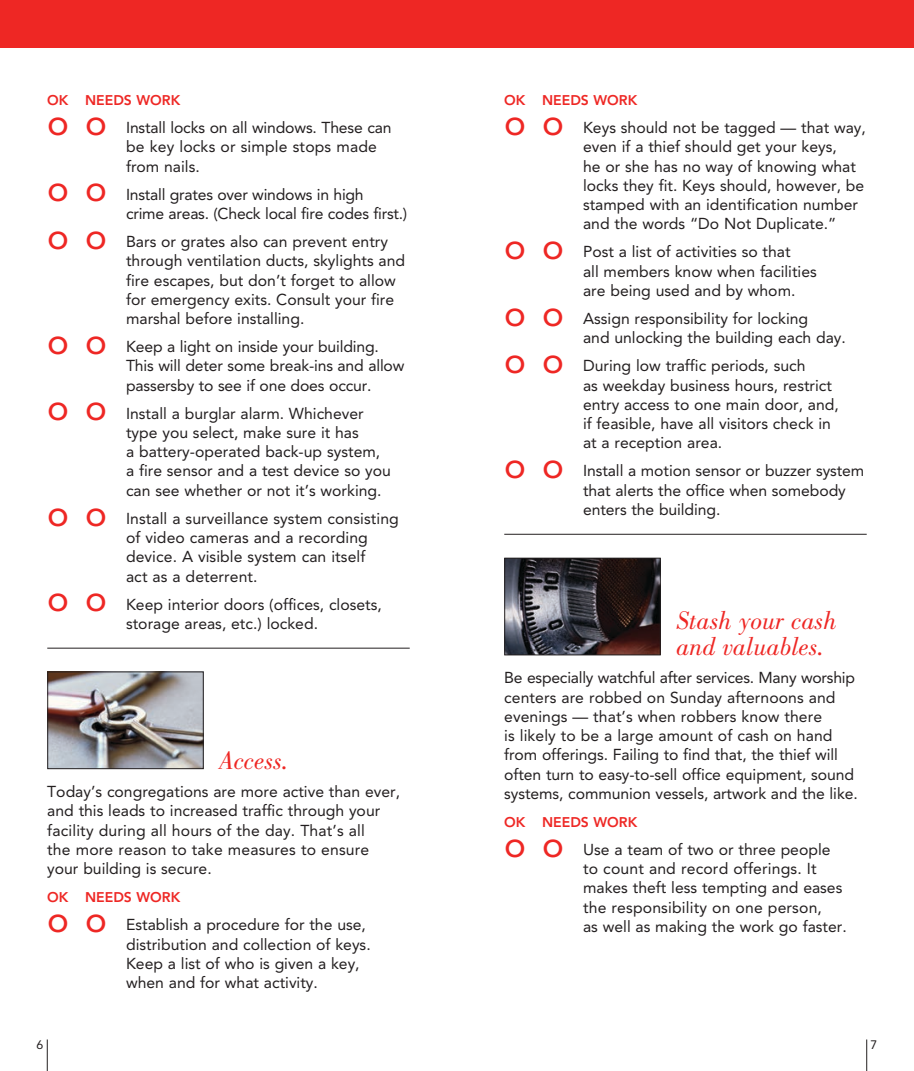
<style>
.page{position:relative;width:914px;height:1071px;background:#fff}
.page>*{position:absolute;margin:0;border:0;box-sizing:border-box;transform-origin:0 0}
.Checklist_Copy{font:36.75px "Avenir LT Std";color:#ee2724}
.checklist_with_rule{font:36.75px "Avenir LT Std";color:#ee2724}
.Heading_red-picture{font:italic 26.25px/26.2px "Bodoni Std";color:#ee2724}
.Checklist_Copy-2{font:15.75px/19.2px "Avenir LT Std";color:#231f20}
.Body_Copy{font:15.75px/19.2px "Avenir LT Std";color:#231f20}
.checklist_with_rule-2{font:15.75px/19.2px "Avenir LT Std";letter-spacing:-.005em;color:#231f20}
.OK_WORK{font:800 14px "Avenir LT Std";color:#ee2724}
.Checklist_Copy-3{font:12.25px "Avenir LT Std";color:#231f20}
</style>
<div class="page">
<div style="left:0;top:0;width:457px;height:47px;background:#ee2724"></div>
<hr style="left:47px;top:1040px;width:1px;height:31px;background:#231f20">
<div style="left:457px;top:0;width:457px;height:47px;background:#ee2724"></div>
<hr style="left:866px;top:1040px;width:1px;height:31px;background:#231f20">
<hr style="left:504px;top:534px;width:362px;height:1px;background:#231f20">
<hr style="left:47px;top:648px;width:363px;height:1px;background:#231f20">
<img style="left:49px;top:673px;width:153px;height:94px">
<div style="left:47px;top:671px;width:157px;height:98px;border:1px solid #231f20"></div>
<img style="left:506px;top:560px;width:152px;height:93px">
<div style="left:504px;top:558px;width:156px;height:97px;border:1px solid #231f20"></div>
<p class="OK_WORK" style="left:47px;top:92px;width:135px">OK NEEDS WORK</p>
<p class="Checklist_Copy" style="left:47px;top:101px;width:61px">o o</p>
<p class="Checklist_Copy-2" style="left:126px;top:118px;width:267px">Install locks on all windows. These can be key locks or simple stops made from nails.</p>
<p class="Checklist_Copy" style="left:47px;top:167px;width:61px">o o</p>
<p class="Checklist_Copy-2" style="left:126px;top:185px;width:283px">Install grates over windows in high<br>crime areas. (Check local fire codes first.)</p>
<p class="Checklist_Copy" style="left:47px;top:215px;width:61px">o o</p>
<p class="Checklist_Copy-2" style="left:126px;top:232px;width:280px">Bars or grates also can prevent entry through ventilation ducts, skylights and fire escapes, but don’t forget to allow for emergency exits. Consult your fire marshal before installing.</p>
<p class="Checklist_Copy" style="left:47px;top:320px;width:61px">o o</p>
<p class="Checklist_Copy-2" style="left:126px;top:337px;width:280px">Keep a light on inside your building.<br>This will deter some break-ins and allow passersby to see if one does occur.</p>
<p class="Checklist_Copy" style="left:47px;top:386px;width:61px">o o</p>
<p class="Checklist_Copy-2" style="left:126px;top:404px;width:266px">Install a burglar alarm. Whichever type you select, make sure it has<br>a battery-operated back-up system, a fire sensor and a test device so you can see whether or not it’s working.</p>
<p class="Checklist_Copy" style="left:47px;top:491px;width:61px">o o</p>
<p class="Checklist_Copy-2" style="left:126px;top:509px;width:274px">Install a surveillance system consisting of video cameras and a recording device. A visible system can itself<br>act as a deterrent.</p>
<p class="checklist_with_rule" style="left:47px;top:577px;width:61px">o o</p>
<p class="checklist_with_rule-2" style="left:126px;top:595px;width:257px">Keep interior doors (offices, closets, storage areas, etc.) locked.</p>
<p class="Heading_red-picture" style="left:219px;top:748px;width:71px">Access.</p>
<p class="Body_Copy" style="left:47px;top:782px;width:354px">Today’s congregations are more active than ever, and this leads to increased traffic through your facility during all hours of the day. That’s all<br>the more reason to take measures to ensure your building is secure.</p>
<p class="OK_WORK" style="left:47px;top:889px;width:135px">OK NEEDS WORK</p>
<p class="Checklist_Copy" style="left:47px;top:898px;width:61px">o o</p>
<p class="Checklist_Copy-2" style="left:126px;top:915px;width:246px">Establish a procedure for the use, distribution and collection of keys.<br>Keep a list of who is given a key, when and for what activity.</p>
<p class="Checklist_Copy-3" style="left:37px;top:1037px;width:8px">6</p>
<p class="OK_WORK" style="left:504px;top:92px;width:135px">OK NEEDS WORK</p>
<p class="Checklist_Copy" style="left:504px;top:101px;width:61px">o o</p>
<p class="Checklist_Copy-2" style="left:583px;top:118px;width:284px">Keys should not be tagged — that way, even if a thief should get your keys,<br>he or she has no way of knowing what locks they fit. Keys should, however, be stamped with an identification number and the words “Do Not Duplicate.”</p>
<p class="Checklist_Copy" style="left:504px;top:225px;width:61px">o o</p>
<p class="Checklist_Copy-2" style="left:583px;top:243px;width:235px">Post a list of activities so that<br>all members know when facilities are being used and by whom.</p>
<p class="Checklist_Copy" style="left:504px;top:292px;width:61px">o o</p>
<p class="Checklist_Copy-2" style="left:583px;top:309px;width:264px">Assign responsibility for locking<br>and unlocking the building each day.</p>
<p class="Checklist_Copy" style="left:504px;top:339px;width:61px">o o</p>
<p class="Checklist_Copy-2" style="left:583px;top:356px;width:257px">During low traffic periods, such<br>as weekday business hours, restrict entry access to one main door, and, if feasible, have all visitors check in at a reception area.</p>
<p class="checklist_with_rule" style="left:504px;top:444px;width:61px">o o</p>
<p class="checklist_with_rule-2" style="left:583px;top:461px;width:283px">Install a motion sensor or buzzer system that alerts the office when somebody enters the building.</p>
<p class="Heading_red-picture" style="left:676px;top:607px;width:162px">Stash your cash and valuables.</p>
<p class="Body_Copy" style="left:504px;top:668px;width:355px">Be especially watchful after services. Many worship centers are robbed on Sunday afternoons and evenings — that’s when robbers know there<br>is likely to be a large amount of cash on hand from offerings. Failing to find that, the thief will often turn to easy-to-sell office equipment, sound systems, communion vessels, artwork and the like.</p>
<p class="OK_WORK" style="left:504px;top:814px;width:135px">OK NEEDS WORK</p>
<p class="Checklist_Copy" style="left:504px;top:823px;width:61px">o o</p>
<p class="Checklist_Copy-2" style="left:583px;top:840px;width:265px">Use a team of two or three people to count and record offerings. It makes theft less tempting and eases the responsibility on one person,<br>as well as making the work go faster.</p>
<p class="Checklist_Copy-3" style="left:870px;top:1037px;width:8px">7</p>
</div>
